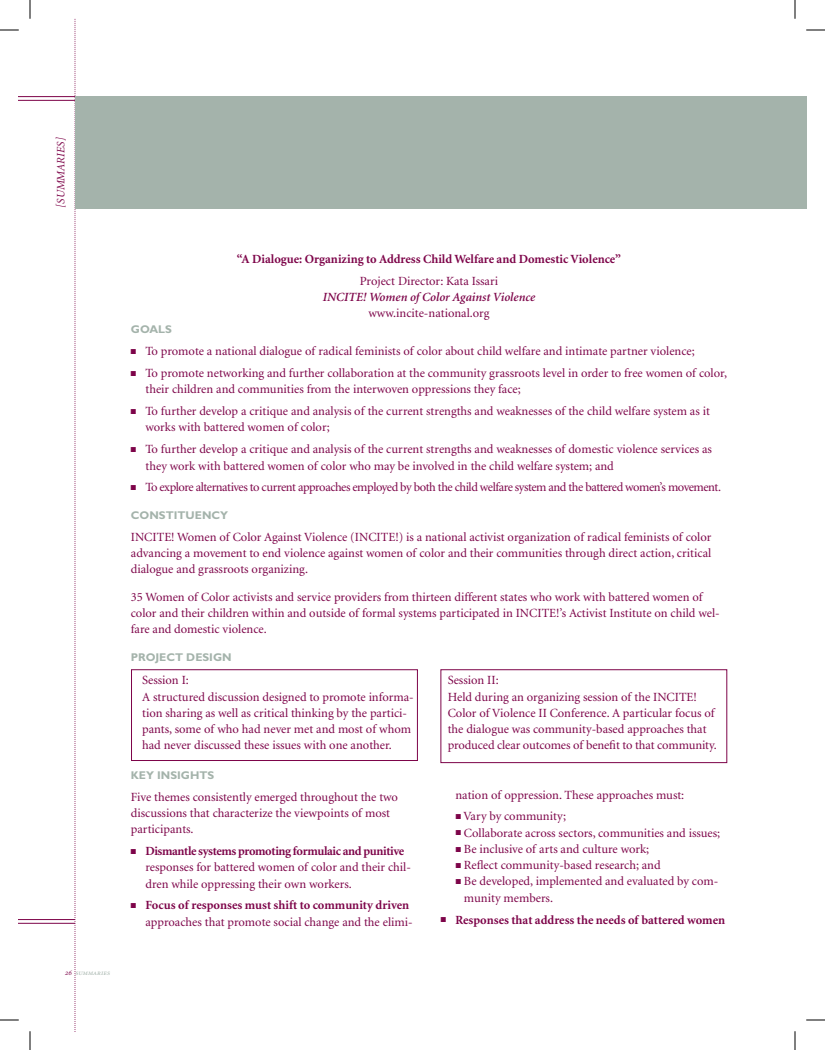
<style>
.page{position:relative;width:825px;height:1050px;background:#fff}
.page>*{position:absolute;margin:0;border:0;box-sizing:border-box;transform-origin:0 0}
.t1{font:12.5px/16.2px "Minion";color:#7d0449}
.t2{font:12.5px/21.9px "Minion";letter-spacing:-.035em;color:#7d0449}
.t3{font:700 12.5px "Minion";color:#7d0449}
.t4{font:italic 600 12.5px "Minion";color:#7d0449}
.t5{font:700 11.25px "Gill Sans";color:#a4b3ab}
.t6{font:italic 11.25px "Minion";color:#7d0449}
.t7{font:7.5px "Minion Italic SC";color:#a4b3ab}
.s1{color:#7d0449}
.s2{font-family:"Monotype Sorts";font-size:6.88px}
.s3{font-weight:700}
.s4{font-family:"Monotype Sorts";font-weight:400;font-size:6.88px}
</style>
<div class="page">
<svg style="left:75px;top:19px;width:1px;height:1011px"></svg>
<hr style="left:19px;top:96px;width:56px;height:1px;background:#7d0449">
<hr style="left:19px;top:100px;width:56px;height:1px;background:#7d0449">
<hr style="left:19px;top:919px;width:56px;height:1px;background:#7d0449">
<hr style="left:19px;top:923px;width:56px;height:1px;background:#7d0449">
<div style="left:75px;top:97px;width:731px;height:112px;background:#a4b3ab"></div>
<div style="left:131px;top:669px;width:287px;height:92px;border:1px solid #7d0449"></div>
<div style="left:441px;top:669px;width:286px;height:94px;border:1px solid #7d0449"></div>
<svg style="left:0;top:29px;width:19px;height:2px"></svg>
<svg style="left:806px;top:29px;width:19px;height:2px"></svg>
<svg style="left:0;top:1019px;width:19px;height:2px"></svg>
<svg style="left:806px;top:1019px;width:19px;height:2px"></svg>
<svg style="left:29px;top:0;width:2px;height:19px"></svg>
<svg style="left:29px;top:1031px;width:2px;height:19px"></svg>
<svg style="left:794px;top:0;width:2px;height:19px"></svg>
<svg style="left:794px;top:1031px;width:2px;height:19px"></svg>
<p class="t6" style="left:55px;top:208px;width:72px;rotate:-90deg">[SUMMARIES]</p>
<p class="t7" style="left:65px;top:968px;width:46px"><span class="s1">26</span> summaries</p>
<p class="t3" style="left:237px;top:253px;width:385px">“A Dialogue: Organizing to Address Child Welfare and Domestic Violence”</p>
<p class="t1" style="left:360px;top:273px;width:140px">Project Director: Kata Issari</p>
<p class="t4" style="left:323px;top:291px;width:214px">INCITE! Women of Color Against Violence</p>
<p class="t1" style="left:368px;top:306px;width:123px">www.incite-national.org</p>
<p class="t5" style="left:131px;top:323px;width:43px">GOALS</p>
<p class="t1" style="left:131px;top:341px;width:598px;line-height:21.9px"><span class="s2">N</span> To promote a national dialogue of radical feminists of color about child welfare and intimate partner violence;<br><span class="s2">N</span> To promote networking and further collaboration at the community grassroots level in order to free women of color,</p>
<p class="t1" style="left:131px;top:379px;width:580px;line-height:21.9px;text-indent:15px">their children and communities from the interwoven oppressions they face;<br><span class="s2">N</span> To further develop a critique and analysis of the current strengths and weaknesses of the child welfare system as it</p>
<p class="t1" style="left:131px;top:417px;width:583px;line-height:21.9px;text-indent:15px">works with battered women of color;<br><span class="s2">N</span> To further develop a critique and analysis of the current strengths and weaknesses of domestic violence services as</p>
<p class="t2" style="left:131px;top:455px;width:592px;text-indent:15px">they work with battered women of color who may be involved in the child welfare system; and<br><span class="s2">N</span> To explore alternatives to current approaches employed by both the child welfare system and the battered women’s movement.</p>
<p class="t5" style="left:131px;top:508px;width:99px">CONSTITUENCY</p>
<p class="t1" style="left:131px;top:529px;width:582px;text-align:justify">INCITE! Women of Color Against Violence (INCITE!) is a national activist organization of radical feminists of color advancing a movement to end violence against women of color and their communities through direct action, critical dialogue and grassroots organizing.</p>
<p class="t1" style="left:131px;top:589px;width:590px">35 Women of Color activists and service providers from thirteen different states who work with battered women of color and their children within and outside of formal systems participated in INCITE!’s Activist Institute on child wel&shy;fare and domestic violence.</p>
<p class="t5" style="left:131px;top:650px;width:102px">PROJECT DESIGN</p>
<p class="t1" style="left:142px;top:673px;width:273px">Session I:<br>A structured discussion designed to promote informa&shy;tion sharing as well as critical thinking by the partici&shy;pants, some of who had never met and most of whom had never discussed these issues with one another.</p>
<p class="t1" style="left:448px;top:673px;width:271px">Session II:<br>Held during an organizing session of the INCITE!<br>Color of Violence II Conference. A particular focus of the dialogue was community-based approaches that produced clear outcomes of benefit to that community.</p>
<p class="t5" style="left:131px;top:768px;width:85px">KEY INSIGHTS</p>
<p class="t1" style="left:131px;top:789px;width:269px">Five themes consistently emerged throughout the two discussions that characterize the viewpoints of most participants.</p>
<p class="t1" style="left:145px;top:843px;width:267px;text-indent:-15px"><span class="s2">N</span> <span class="s3">Dismantle systems promoting formulaic and punitive </span>responses for battered women of color and their chil&shy;dren while oppressing their own workers.</p>
<p class="t1" style="left:131px;top:898px;width:283px;text-align:right"><span class="s2">N</span> <span class="s3">Focus of responses must shift to community driven </span>approaches that promote social change and the elimi-</p>
<p class="t1" style="left:455px;top:784px;width:230px;line-height:21.9px">nation of oppression. These approaches must:<br><span class="s2">N</span> Vary by community;</p>
<p class="t1" style="left:456px;top:825px;width:266px"><span class="s2">N</span> Collaborate across sectors, communities and issues;</p>
<p class="t1" style="left:456px;top:841px;width:195px"><span class="s2">N</span> Be inclusive of arts and culture work;</p>
<p class="t1" style="left:456px;top:857px;width:206px"><span class="s2">N</span> Reflect community-based research; and</p>
<p class="t1" style="left:456px;top:874px;width:264px"><span class="s2">N</span> Be developed, implemented and evaluated by com-</p>
<p class="t1" style="left:464px;top:890px;width:91px">munity members.</p>
<p class="t3" style="left:441px;top:913px;width:286px"><span class="s4">N</span> Responses that address the needs of battered women</p>
</div>
